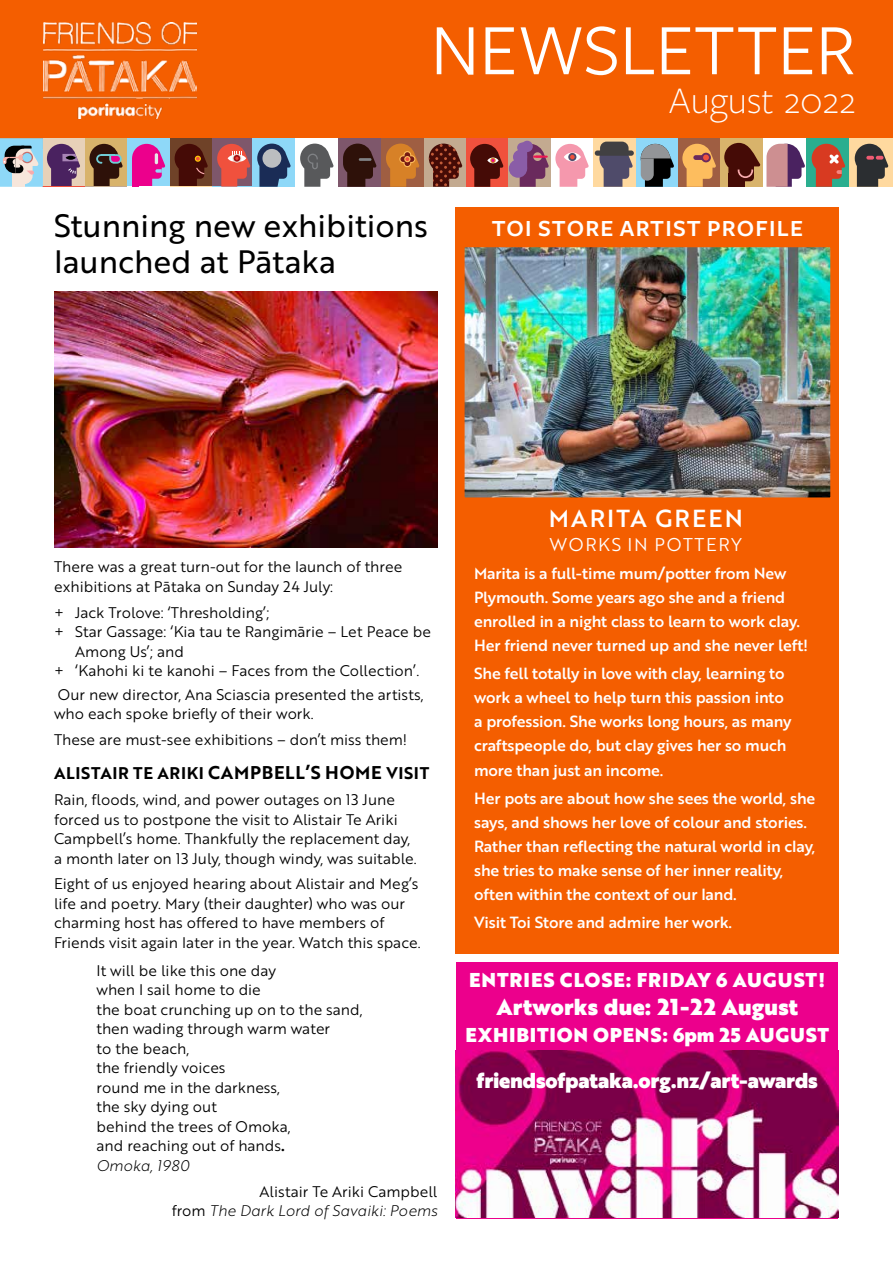
<style>
.page{position:relative;width:893px;height:1263px;background:#fff}
.page>*{position:absolute;margin:0;border:0;box-sizing:border-box;transform-origin:0 0}
.t1{font:75px "Freight Sans";color:#fff}
.t2{font:300 39px "Freight Sans";color:#fff}
.t3{font:31.5px/36.3px "Brother 1816 Regular";color:#000}
.t4{font:600 24px "Freight Sans";letter-spacing:.05em;color:#fff}
.t5{font:24px "Brother 1816 Medium";letter-spacing:.09em;color:#fff}
.t6{font:22.5px "Brother 1816 Black";letter-spacing:.01em;color:#fff}
.t7{font:21px "Brother 1816 Black";letter-spacing:-.01em;color:#fff}
.t8{font:19.5px "Brother 1816 Black";letter-spacing:.04em;color:#fff}
.t9{font:18px "Brother 1816 Book";letter-spacing:.09em;color:#fff}
.t10{font:16.5px "Brother 1816 Bold";letter-spacing:.04em;color:#000}
.t11{font:15.75px/24px "Brother 1816 Medium";letter-spacing:-.01em;color:#fff}
.t12{font:15px/19.5px "Brother 1816 Book";color:#000}
.t13{font:15px "Brother 1816 Light Italic";color:#000}
.s1{font-size:18px}
.s2{font-family:"Brother 1816 Bold"}
.s3{font-family:"Brother 1816 Book"}
</style>
<div class="page">
<div style="left:0;top:0;width:893px;height:149px;background:#f45e00"></div>
<img style="left:43px;top:22px;width:153px;height:96px">
<div style="left:43px;top:138px;width:42px;height:49px;background:#e7d1b8"></div>
<div style="left:85px;top:138px;width:42px;height:49px;background:#d8b36b"></div>
<div style="left:127px;top:138px;width:43px;height:49px;background:#8ed8f8"></div>
<div style="left:170px;top:138px;width:42px;height:49px;background:#6f4228"></div>
<div style="left:212px;top:138px;width:41px;height:49px;background:#7e576b"></div>
<hr style="left:43px;top:187px;width:42px;height:1px;background:#f0513d">
<hr style="left:85px;top:187px;width:42px;height:1px;background:#c3aa90">
<hr style="left:170px;top:187px;width:42px;height:1px;background:#ffd99f">
<hr style="left:212px;top:187px;width:41px;height:1px;background:#8ed8f8">
<svg style="left:217px;top:144px;width:34px;height:43px"></svg>
<svg style="left:175px;top:144px;width:33px;height:43px"></svg>
<svg style="left:89px;top:144px;width:34px;height:43px"></svg>
<svg style="left:132px;top:144px;width:33px;height:43px"></svg>
<div style="left:132px;top:158px;width:7px;height:29px;background:#ec008c"></div>
<div style="left:466px;top:138px;width:42px;height:49px;background:#f0513d"></div>
<div style="left:508px;top:138px;width:43px;height:49px;background:#c3aa90"></div>
<div style="left:551px;top:138px;width:42px;height:49px;background:#fff"></div>
<div style="left:593px;top:138px;width:43px;height:49px;background:#ffd99f"></div>
<div style="left:636px;top:138px;width:43px;height:49px;background:#8ed8f8"></div>
<svg style="left:555px;top:144px;width:34px;height:43px"></svg>
<svg style="left:470px;top:144px;width:34px;height:43px"></svg>
<div style="left:509px;top:159px;width:18px;height:19px;background:#8a5da7;border-radius:50%"></div>
<div style="left:513px;top:150px;width:14px;height:14px;background:#8a5da7;border-radius:50%"></div>
<div style="left:521px;top:141px;width:12px;height:11px;background:#8a5da7;border-radius:50%"></div>
<svg style="left:599px;top:142px;width:34px;height:45px"></svg>
<div style="left:595px;top:150px;width:39px;height:6px;background:#414042;border-radius:3px"></div>
<svg style="left:641px;top:144px;width:33px;height:43px"></svg>
<svg style="left:515px;top:143px;width:34px;height:44px"></svg>
<div style="left:678px;top:138px;width:43px;height:49px;background:#9f5e42"></div>
<div style="left:721px;top:138px;width:43px;height:49px;background:#d8b36b"></div>
<div style="left:764px;top:138px;width:43px;height:49px;background:#fff"></div>
<div style="left:807px;top:138px;width:43px;height:49px;background:#2aae8f"></div>
<div style="left:850px;top:138px;width:43px;height:49px;background:#ffd99f"></div>
<svg style="left:682px;top:144px;width:34px;height:43px"></svg>
<svg style="left:766px;top:144px;width:39px;height:43px"></svg>
<svg style="left:812px;top:144px;width:33px;height:43px"></svg>
<div style="left:728px;top:174px;width:17px;height:13px;background:#450b06"></div>
<svg style="left:724px;top:143px;width:36px;height:38px"></svg>
<svg style="left:855px;top:144px;width:33px;height:43px"></svg>
<svg style="left:0;top:138px;width:80px;height:49px"></svg>
<hr style="left:252px;top:187px;width:43px;height:1px;background:#9f5e42">
<div style="left:252px;top:138px;width:43px;height:49px;background:#8ed8f8"></div>
<hr style="left:295px;top:187px;width:43px;height:1px;background:#d8b36b">
<div style="left:295px;top:138px;width:43px;height:49px;background:#fff"></div>
<div style="left:338px;top:138px;width:43px;height:49px;background:#7e576b"></div>
<hr style="left:381px;top:187px;width:43px;height:1px;background:#2aae8f">
<div style="left:381px;top:138px;width:43px;height:49px;background:#9f5e42"></div>
<hr style="left:424px;top:187px;width:42px;height:1px;background:#ffd99f">
<div style="left:424px;top:138px;width:42px;height:49px;background:#c3aa90"></div>
<svg style="left:257px;top:144px;width:34px;height:43px"></svg>
<svg style="left:429px;top:144px;width:33px;height:43px"></svg>
<svg style="left:386px;top:144px;width:34px;height:43px"></svg>
<div style="left:262px;top:149px;width:19px;height:19px;background:#bcbec0;border-radius:50%"></div>
<svg style="left:300px;top:144px;width:34px;height:43px"></svg>
<svg style="left:343px;top:144px;width:34px;height:43px"></svg>
<img style="left:54px;top:291px;width:383px;height:256px">
<div style="left:456px;top:962px;width:382px;height:256px;background:#ec008c"></div>
<img style="left:455px;top:1050px;width:384px;height:167px">
<div style="left:455px;top:207px;width:384px;height:40px;background:#f45e00"></div>
<div style="left:455px;top:247px;width:384px;height:706px;background:#f45e00"></div>
<img style="left:464px;top:247px;width:367px;height:251px">
<h1 class="t1" style="left:431px;top:9px;width:426px">NEWSLETTER</h1>
<h2 class="t2" style="left:669px;top:80px;width:188px">August 2022</h2>
<h3 class="t3" style="left:54px;top:206px;width:375px">Stunning new exhibitions launched at Pātaka</h3>
<h3 class="t4" style="left:492px;top:216px;width:313px">TOI STORE ARTIST PROFILE</h3>
<p class="t12" style="left:54px;top:557px;width:350px">There was a great turn-out for the launch of three exhibitions at Pātaka on Sunday 24 July:</p>
<p class="t12" style="left:54px;top:602px;width:217px">+ Jack Trolove: ‘Thresholding’;</p>
<p class="t12" style="left:54px;top:621px;width:379px">+ Star Gassage: ‘Kia tau te Rangimārie – Let Peace be</p>
<p class="t12" style="left:75px;top:641px;width:110px">Among Us’; and</p>
<p class="t12" style="left:54px;top:660px;width:367px">+ ‘Kahohi ki te kanohi – Faces from the Collection’.</p>
<p class="t12" style="left:54px;top:684px;width:371px">Our new director, Ana Sciascia presented the artists, who each spoke briefly of their work.</p>
<p class="t12" style="left:54px;top:730px;width:355px">These are must-see exhibitions – don’t miss them!</p>
<p class="t10" style="left:54px;top:761px;width:377px">ALISTAIR TE ARIKI <span class="s1">CAMPBELL’S HOME</span> VISIT</p>
<p class="t12" style="left:54px;top:789px;width:364px">Rain, floods, wind, and power outages on 13 June forced us to postpone the visit to Alistair Te Ariki Campbell’s home. Thankfully the replacement day, a month later on 13 July, though windy, was suitable.</p>
<p class="t12" style="left:54px;top:874px;width:368px">Eight of us enjoyed hearing about Alistair and Meg’s life and poetry. Mary (their daughter) who was our charming host has offered to have members of Friends visit again later in the year. Watch this space.</p>
<p class="t12" style="left:97px;top:960px;width:268px">It will be like this one day<br>when I sail home to die<br>the boat crunching up on to the sand, then wading through warm water<br>to the beach,<br>the friendly voices<br>round me in the darkness,<br>the sky dying out<br>behind the trees of Omoka,<br>and reaching out of hands<span class="s2">.</span></p>
<p class="t13" style="left:97px;top:1154px;width:94px">Omoka, 1980</p>
<p class="t12" style="left:260px;top:1181px;width:179px">Alistair Te Ariki Campbell</p>
<p class="t13" style="left:172px;top:1200px;width:267px"><span class="s3">from</span> The Dark Lord of Savaiki: Poems</p>
<h3 class="t5" style="left:549px;top:500px;width:196px">MARITA GREEN</h3>
<p class="t9" style="left:550px;top:531px;width:194px">WORKS IN POTTERY</p>
<p class="t11" style="left:474px;top:561px;width:336px">Marita is a full-time mum/potter from New Plymouth. Some years ago she and a friend enrolled in a night class to learn to work clay.<br>Her friend never turned up and she never left!</p>
<p class="t11" style="left:474px;top:661px;width:319px">She fell totally in love with clay, learning to work a wheel to help turn this passion into a profession. She works long hours, as many craftspeople do, but clay gives her so much more than just an income.</p>
<p class="t11" style="left:474px;top:785px;width:343px">Her pots are about how she sees the world, she says, and shows her love of colour and stories.<br>Rather than reflecting the natural world in clay, she tries to make sense of her inner reality, often within the context of our land.</p>
<p class="t11" style="left:474px;top:910px;width:260px">Visit Toi Store and admire her work.</p>
<h3 class="t8" style="left:469px;top:965px;width:358px">ENTRIES CLOSE: FRIDAY 6 AUGUST!</h3>
<h3 class="t6" style="left:496px;top:989px;width:303px">Artworks due: 21-22 August</h3>
<h3 class="t8" style="left:465px;top:1020px;width:365px">EXHIBITION OPENS: 6pm 25 AUGUST</h3>
<h3 class="t7" style="left:477px;top:1064px;width:343px">friendsofpataka.org.nz/art-awards</h3>
</div>
